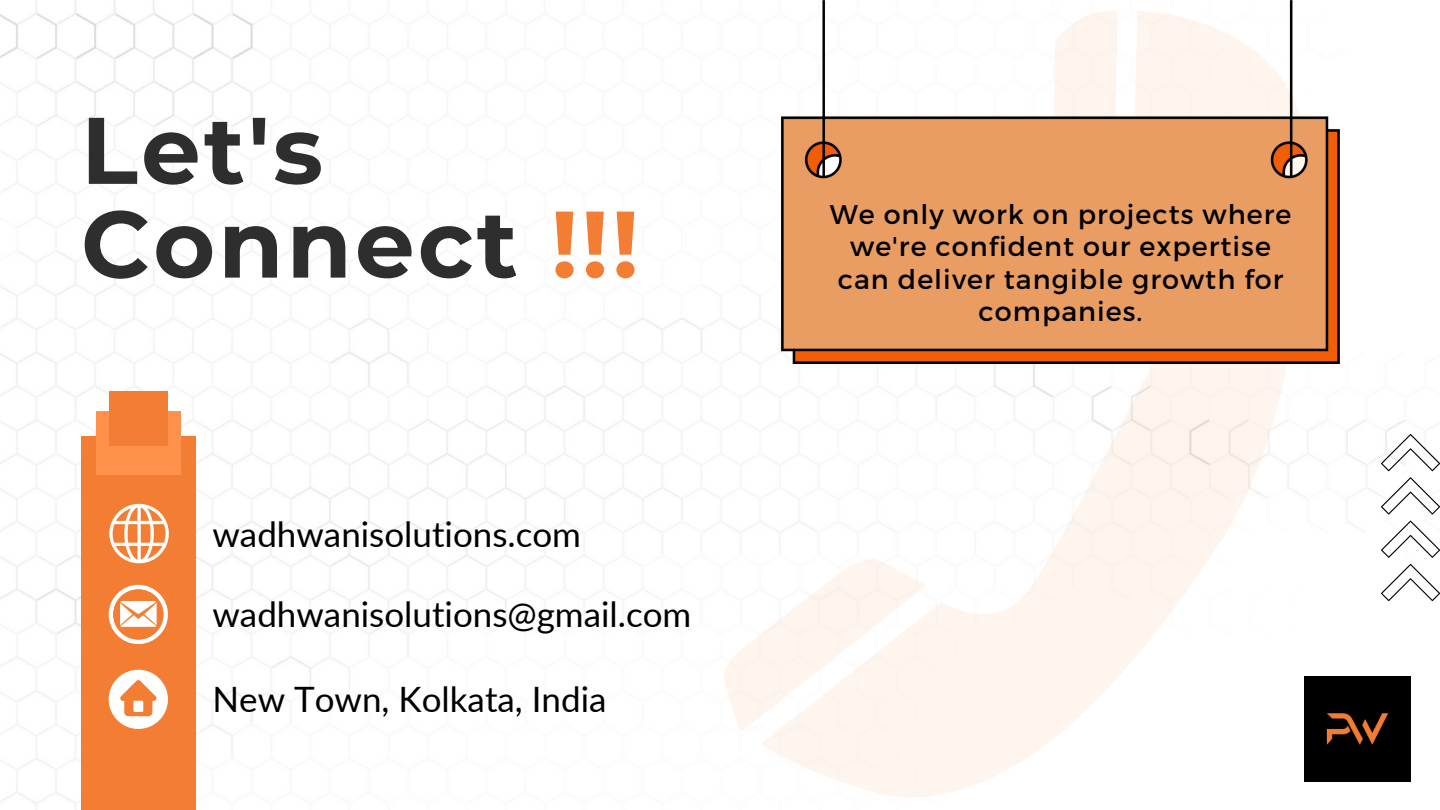
<style>
.page{position:relative;width:1440px;height:810px;background:#fff}
.page>*{position:absolute;margin:0;border:0;box-sizing:border-box;transform-origin:0 0}
.t1{font:700 94.3px/93.8px "Montserrat";letter-spacing:.035em;color:#2e2e2e}
.t2{font:35px "Lato";color:#000}
.t3{font:27px/32.2px "Montserrat";letter-spacing:.04em;color:#000;text-align:center}
.s1{color:#f27d33}
</style>
<div class="page">
<img style="left:0;top:0;width:1433px;height:810px">
<div style="left:81px;top:436px;width:115px;height:374px;background:#f27d33"></div>
<svg style="left:109px;top:585px;width:59px;height:59px"></svg>
<svg style="left:109px;top:670px;width:59px;height:59px"></svg>
<div style="left:133px;top:701px;width:10px;height:11px;background:#fff"></div>
<div style="left:96px;top:411px;width:84px;height:63px;background:#ff914d"></div>
<div style="left:109px;top:391px;width:58px;height:55px;background:#f27d33"></div>
<svg style="left:760px;top:11px;width:547px;height:787px"></svg>
<svg style="left:720px;top:557px;width:206px;height:176px"></svg>
<img style="left:781px;top:0;width:558px;height:364px">
<svg style="left:1381px;top:434px;width:59px;height:37px"></svg>
<svg style="left:1381px;top:477px;width:59px;height:38px"></svg>
<svg style="left:1381px;top:521px;width:59px;height:37px"></svg>
<svg style="left:1381px;top:564px;width:59px;height:37px"></svg>
<svg style="left:109px;top:504px;width:60px;height:59px"></svg>
<img style="left:1305px;top:676px;width:106px;height:106px">
<p class="t1" style="left:81px;top:103px;width:560px">Let's<br>Connect <span class="s1">!!!</span></p>
<p class="t2" style="left:213px;top:512px;width:370px">wadhwanisolutions.com</p>
<p class="t2" style="left:213px;top:593px;width:480px">wadhwanisolutions@gmail.com</p>
<h1 class="t2" style="left:213px;top:678px;width:396px">New Town, Kolkata, India</h1>
<p class="t3" style="left:830px;top:197px;width:463px">We only work on projects where we're confident our expertise can deliver tangible growth for companies.</p>
</div>
